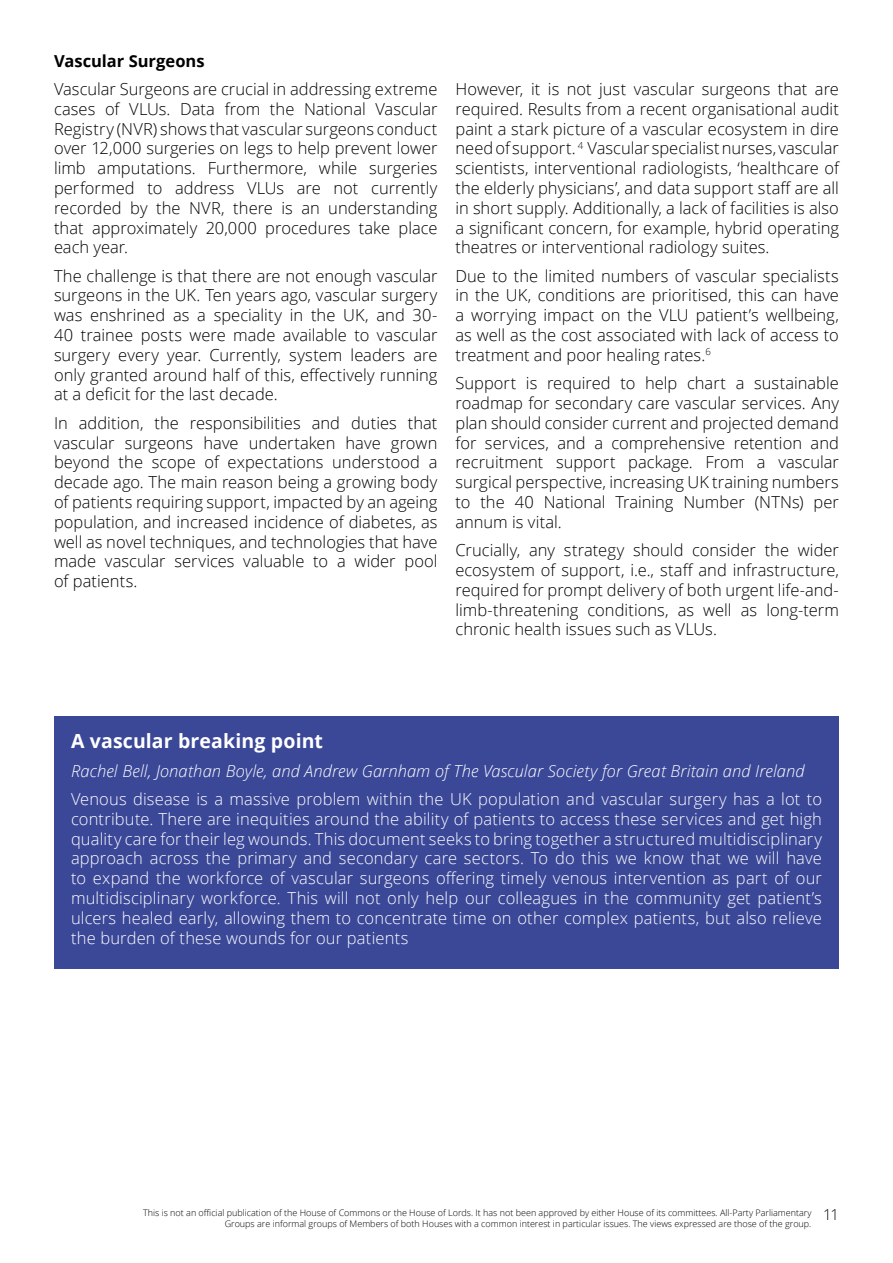
<style>
.page{position:relative;width:893px;height:1263px;background:#fff}
.page>*{position:absolute;margin:0;border:0;box-sizing:border-box;transform-origin:0 0}
.t1{font:700 19.5px "Open Sans";letter-spacing:.005em;color:#fff}
.t2{font:300 16.5px/19.8px "Open Sans";color:#000;text-align:justify}
.t3{font:300 16.5px/19.8px "Open Sans";letter-spacing:.01em;color:#fff;text-align:justify}
.t4{font:italic 300 16.5px "Open Sans";letter-spacing:.005em;color:#fff}
.t5{font:700 16.5px "Open Sans";color:#000}
.t6{font:300 15px "Open Sans";color:#000}
.t7{font:300 9px/10.8px "Open Sans";color:#000;text-align:right}
</style>
<div class="page">
<div style="left:54px;top:716px;width:785px;height:253px;background:#3b4898"></div>
<p class="t5" style="left:54px;top:49px;width:152px">Vascular Surgeons</p>
<p class="t2" style="left:54px;top:79px;width:385px">Vascular Surgeons are crucial in addressing extreme cases of VLUs. Data from the National Vascular Registry (NVR) shows that vascular surgeons conduct over 12,000 surgeries on legs to help prevent lower limb amputations. Furthermore, while surgeries performed to address VLUs are not currently recorded by the NVR, there is an understanding that approximately 20,000 procedures take place each year.</p>
<p class="t2" style="left:54px;top:265px;width:385px">The challenge is that there are not enough vascular surgeons in the UK. Ten years ago, vascular surgery was enshrined as a speciality in the UK, and 30- 40 trainee posts were made available to vascular surgery every year. Currently, system leaders are only granted around half of this, effectively running at a deficit for the last decade.</p>
<p class="t2" style="left:54px;top:412px;width:385px">In addition, the responsibilities and duties that vascular surgeons have undertaken have grown beyond the scope of expectations understood a decade ago. The main reason being a growing body of patients requiring support, impacted by an ageing population, and increased incidence of diabetes, as well as novel techniques, and technologies that have made vascular services valuable to a wider pool of patients.</p>
<p class="t2" style="left:455px;top:79px;width:385px">However, it is not just vascular surgeons that are required. Results from a recent organisational audit paint a stark picture of a vascular ecosystem in dire need of support. <sup>4</sup> Vascular specialist nurses, vascular scientists, interventional radiologists, ‘healthcare of the elderly physicians’, and data support staff are all in short supply. Additionally, a lack of facilities is also a significant concern, for example, hybrid operating theatres or interventional radiology suites.</p>
<p class="t2" style="left:455px;top:265px;width:385px">Due to the limited numbers of vascular specialists in the UK, conditions are prioritised, this can have a worrying impact on the VLU patient’s wellbeing, as well as the cost associated with lack of access to treatment and poor healing rates.<sup>6</sup></p>
<p class="t2" style="left:455px;top:373px;width:385px">Support is required to help chart a sustainable roadmap for secondary care vascular services. Any plan should consider current and projected demand for services, and a comprehensive retention and recruitment support package. From a vascular surgical perspective, increasing UK training numbers to the 40 National Training Number (NTNs) per annum is vital.</p>
<p class="t2" style="left:455px;top:540px;width:385px">Crucially, any strategy should consider the wider ecosystem of support, i.e., staff and infrastructure, required for prompt delivery of both urgent life-and&shy;limb-threatening conditions, as well as long-term chronic health issues such as VLUs.</p>
<p class="t1" style="left:71px;top:728px;width:254px">A vascular breaking point</p>
<p class="t4" style="left:71px;top:759px;width:735px">Rachel Bell, Jonathan Boyle, and Andrew Garnham of The Vascular Society for Great Britain and Ireland</p>
<p class="t3" style="left:71px;top:789px;width:752px">Venous disease is a massive problem within the UK population and vascular surgery has a lot to contribute. There are inequities around the ability of patients to access these services and get high quality care for their leg wounds. This document seeks to bring together a structured multidisciplinary approach across the primary and secondary care sectors. To do this we know that we will have to expand the workforce of vascular surgeons offering timely venous intervention as part of our multidisciplinary workforce. This will not only help our colleagues in the community get patient’s ulcers healed early, allowing them to concentrate time on other complex patients, but also relieve the burden of these wounds for our patients</p>
<p class="t7" style="left:143px;top:1207px;width:670px">This is not an official publication of the House of Commons or the House of Lords. It has not been approved by either House of its committees. All-Party Parliamentary<br>Groups are informal groups of Members of both Houses with a common interest in particular issues. The views expressed are those of the group.</p>
<p class="t6" style="left:823px;top:1204px;width:17px">11</p>
</div>
